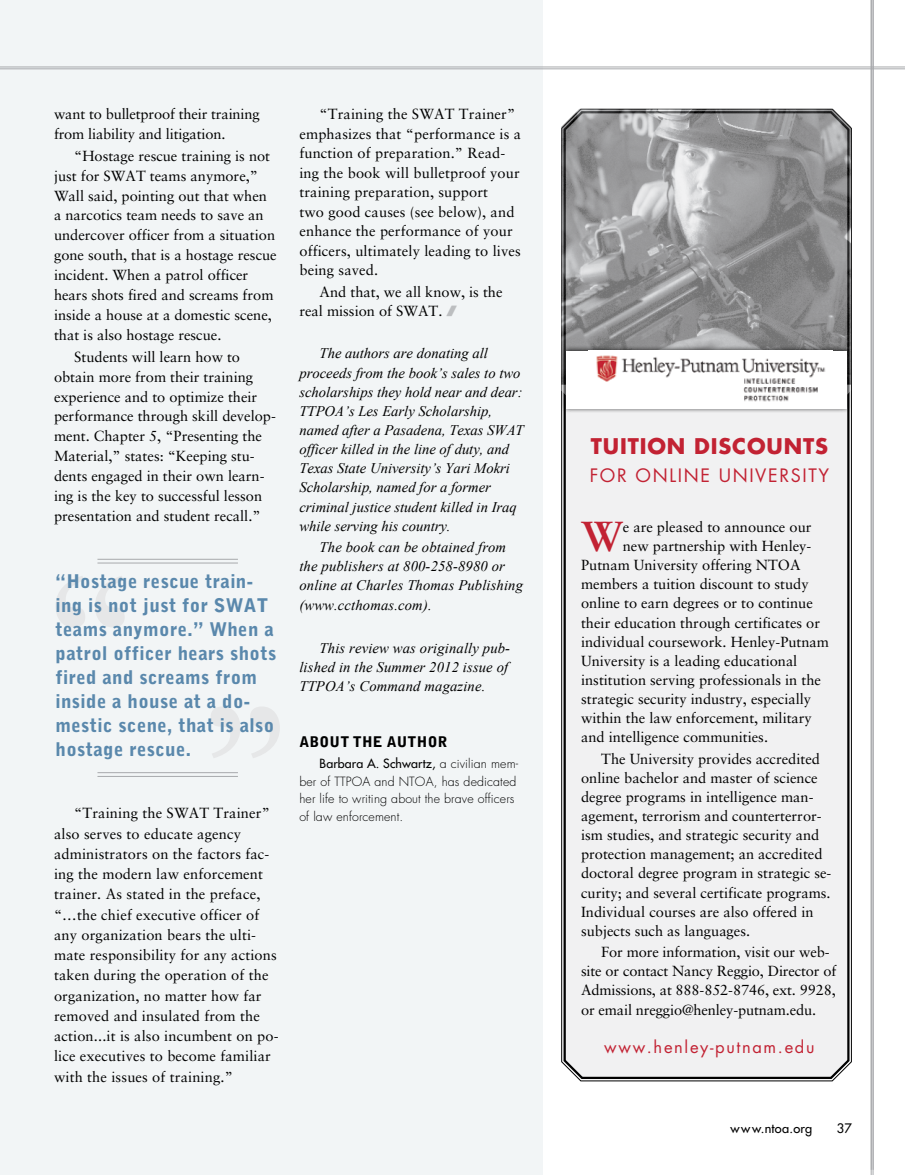
<style>
.page{position:relative;width:905px;height:1175px;background:#fff}
.page>*{position:absolute;margin:0;border:0;box-sizing:border-box;transform-origin:0 0}
.t1{font:700 42px "Sabon";color:#c22233}
.t2{font:700 21px "Futura";letter-spacing:.04em;color:#c22233}
.t3{font:900 18.75px/24px "Bell Gothic";letter-spacing:.02em;color:#5a88ac}
.t4{font:18px "Futura";letter-spacing:.09em;color:#c22233}
.t5{font:16.5px "Futura";letter-spacing:.1em;color:#c22233}
.t6{font:14.7px/20px "Sabon";color:#000}
.t7{font:italic 14.7px/19.2px "Times New Roman";color:#000}
.t8{font:900 14.7px "Bell Gothic";letter-spacing:.02em;color:#000}
.t9{font:12.75px "Futura";letter-spacing:.02em;color:#000}
.t10{font:300 12.3px/17.5px "Futura";letter-spacing:.01em;color:#000}
.s1{font-weight:400}
</style>
<div class="page">
<div style="left:0;top:0;width:542px;height:1174px;background:#f2f5f6"></div>
<hr style="left:0;top:69px;width:904px;height:1px;background:#a7a9ac">
<hr style="left:0;top:67px;width:904px;height:1px;background:#a7a9ac">
<hr style="left:872px;top:0;width:1px;height:1174px;background:#a7a9ac">
<hr style="left:870px;top:0;width:1px;height:1174px;background:#a7a9ac">
<svg style="left:56px;top:576px;width:68px;height:51px"></svg>
<hr style="left:97px;top:562px;width:141px;height:1px;background:#a7a9ac">
<hr style="left:97px;top:559px;width:141px;height:1px;background:#a7a9ac">
<svg style="left:211px;top:707px;width:69px;height:51px"></svg>
<hr style="left:97px;top:776px;width:141px;height:1px;background:#a7a9ac">
<hr style="left:97px;top:772px;width:141px;height:1px;background:#a7a9ac">
<div style="left:562px;top:414px;width:288px;height:666px;background:#f1f1f2"></div>
<hr style="left:871px;top:0;width:1px;height:1169px;background:#a7a9ac">
<img style="left:561px;top:109px;width:290px;height:236px">
<div style="left:561px;top:345px;width:290px;height:69px;background:#000;opacity:.75"></div>
<div style="left:566px;top:351px;width:280px;height:57px;background:#fff"></div>
<img style="left:596px;top:355px;width:230px;height:47px">
<p class="t6" style="left:54px;top:104px;width:207px;line-height:19.4px">want to bulletproof their training from liability and litigation.</p>
<p class="t6" style="left:54px;top:145px;width:224px;text-indent:20px">“Hostage rescue training is not just for SWAT teams anymore,”<br>Wall said, pointing out that when a narcotics team needs to save an undercover officer from a situation gone south, that is a hostage rescue incident. When a patrol officer hears shots fired and screams from inside a house at a domestic scene, that is also hostage rescue.</p>
<p class="t6" style="left:54px;top:346px;width:223px;text-indent:20px">Students will learn how to obtain more from their training experience and to optimize their performance through skill develop&shy;ment. Chapter 5, “Presenting the Material,” states: “Keeping stu&shy;dents engaged in their own learn&shy;ing is the key to successful lesson presentation and student recall.”</p>
<p class="t3" style="left:56px;top:569px;width:222px">“H ostage rescue train&shy;ing is not just for SWAT teams anymore.” When a patrol officer hears shots fired and screams from inside a house at a do&shy;mestic scene, that is also hostage rescue.</p>
<p class="t6" style="left:54px;top:803px;width:226px;text-indent:20px">“Training the SWAT Trainer” also serves to educate agency administrators on the factors fac&shy;ing the modern law enforcement trainer. As stated in the preface, “…the chief executive officer of any organization bears the ulti&shy;mate responsibility for any actions taken during the operation of the organization, no matter how far removed and insulated from the action...it is also incumbent on po&shy;lice executives to become familiar with the issues of training.”</p>
<p class="t6" style="left:299px;top:104px;width:223px;line-height:19.5px;text-indent:20px">“Training the SWAT Trainer” emphasizes that “performance is a function of preparation.” Read&shy;ing the book will bulletproof your training preparation, support<br>two good causes (see below), and enhance the performance of your officers, ultimately leading to lives being saved.</p>
<p class="t6" style="left:299px;top:282px;width:205px;line-height:19.2px;text-indent:20px">And that, we all know, is the real mission of SWAT.</p>
<p class="t7" style="left:299px;top:343px;width:226px;text-indent:20px">The authors are donating all proceeds from the book’s sales to two scholarships they hold near and dear:<br>TTPOA’s Les Early Scholarship, named after a Pasadena, Texas SWAT officer killed in the line of duty, and Texas State University’s Yari Mokri Scholarship, named for a former criminal justice student killed in Iraq while serving his country.</p>
<p class="t7" style="left:299px;top:537px;width:225px;text-indent:20px">The book can be obtained from the publishers at 800-258-8980 or online at Charles Thomas Publishing (www.ccthomas.com).</p>
<p class="t7" style="left:299px;top:637px;width:212px;text-indent:20px">This review was originally pub&shy;lished in the Summer 2012 issue of<br>TTPOA’s Command magazine.</p>
<p class="t8" style="left:299px;top:733px;width:150px">About the author</p>
<p class="t10" style="left:299px;top:755px;width:220px;text-indent:20px"><span class="s1">Barbara A. Schwartz,</span> a civilian mem&shy;ber of TTPOA and NTOA, has dedicated her life to writing about the brave officers of law enforcement.</p>
<h2 class="t2" style="left:590px;top:431px;width:239px">TUITION DISCOUNTS</h2>
<p class="t4" style="left:589px;top:464px;width:241px">for online university</p>
<h1 class="t1" style="left:581px;top:510px;width:44px">W</h1>
<p class="t6" style="left:623px;top:516px;width:190px">e are pleased to announce our</p>
<p class="t6" style="left:623px;top:535px;width:190px">new partnership with Henley-</p>
<p class="t6" style="left:581px;top:555px;width:221px">Putnam University offering NTOA</p>
<p class="t6" style="left:581px;top:574px;width:229px">members a tuition discount to study</p>
<p class="t6" style="left:581px;top:593px;width:233px">online to earn degrees or to continue</p>
<p class="t6" style="left:581px;top:612px;width:240px">their education through certificates or</p>
<p class="t6" style="left:581px;top:631px;width:249px">individual coursework. Henley-Putnam</p>
<p class="t6" style="left:581px;top:650px;width:218px">University is a leading educational</p>
<p class="t6" style="left:581px;top:669px;width:241px">institution serving professionals in the</p>
<p class="t6" style="left:581px;top:689px;width:231px">strategic security industry, especially</p>
<p class="t6" style="left:581px;top:708px;width:232px">within the law enforcement, military</p>
<p class="t6" style="left:581px;top:727px;width:188px">and intelligence communities.</p>
<p class="t6" style="left:581px;top:748px;width:252px;line-height:19.2px;text-indent:20px">The University provides accredited online bachelor and master of science degree programs in intelligence man&shy;agement, terrorism and counterterror&shy;ism studies, and strategic security and protection management; an accredited doctoral degree program in strategic se&shy;curity; and several certificate programs.<br>Individual courses are also offered in subjects such as languages.</p>
<p class="t6" style="left:581px;top:942px;width:256px;line-height:19.2px;text-indent:20px">For more information, visit our web&shy;site or contact Nancy Reggio, Director of Admissions, at 888-852-8746, ext. 9928, or email nreggio@henley-putnam.edu.</p>
<p class="t5" style="left:604px;top:1036px;width:212px">www.henley-putnam.edu</p>
<p class="t9" style="left:730px;top:1120px;width:83px">www.ntoa.org</p>
<p class="t9" style="left:837px;top:1120px;width:16px">37</p>
</div>
